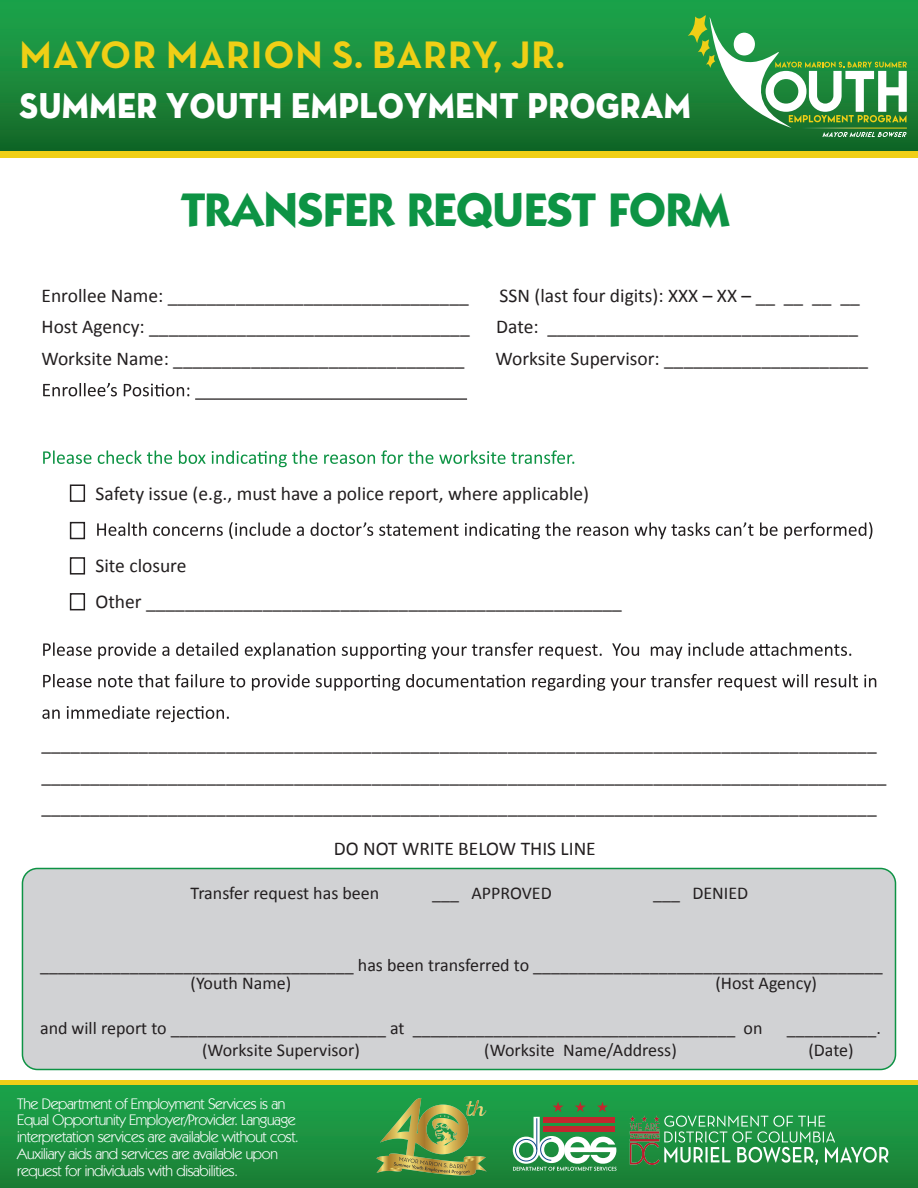
<style>
.page{position:relative;width:918px;height:1188px;background:#fff}
.page>*{position:absolute;margin:0;border:0;box-sizing:border-box;transform-origin:0 0}
.t1{font:700 47.25px "Kabel IT Cby BT";color:#0d9344}
.t2{font:700 39px "Neutra Text TF";letter-spacing:.025em;color:#f0cf16}
.t3{font:36.15px "Neutra Disp Titling";letter-spacing:.015em;color:#fff;scale:.9 1}
.t4{font:19.5px/31.5px "Calibri";color:#231f20}
.t5{font:18px/18px "Calibri";color:#231f20}
.t6{font:15.3px/16.8px "Kabel IT Cby BT";letter-spacing:-.025em;color:#fff}
</style>
<div class="page">
<div style="left:22px;top:868px;width:874px;height:202px;background:#d1d2d4;border-radius:15px"></div>
<div style="left:22px;top:868px;width:874px;height:202px;border:2px solid #0d9344;border-radius:15px"></div>
<svg style="left:43px;top:383px;width:424px;height:17px"></svg>
<svg style="left:43px;top:450px;width:531px;height:17px"></svg>
<svg style="left:97px;top:522px;width:775px;height:17px"></svg>
<svg style="left:43px;top:642px;width:808px;height:17px"></svg>
<svg style="left:43px;top:674px;width:833px;height:17px"></svg>
<svg style="left:42px;top:706px;width:187px;height:16px"></svg>
<div style="left:70px;top:484px;width:15px;height:18px;border:2px solid #231f20"></div>
<div style="left:70px;top:522px;width:15px;height:17px;border:2px solid #231f20"></div>
<div style="left:70px;top:557px;width:15px;height:18px;border:2px solid #231f20"></div>
<div style="left:70px;top:593px;width:15px;height:17px;border:2px solid #231f20"></div>
<div style="left:0;top:1081px;width:918px;height:107px;background:linear-gradient(to bottom,#1ba64c,#1c7e35)"></div>
<div style="left:0;top:1080px;width:918px;height:5px;background:#f0ce17"></div>
<svg style="left:513px;top:1102px;width:104px;height:69px"></svg>
<div style="left:515px;top:1139px;width:22px;height:22px;border:1px solid #124889;border-radius:50%"></div>
<hr style="left:537px;top:1118px;width:1px;height:32px;background:#124889">
<div style="left:0;top:0;width:918px;height:151px;background:linear-gradient(to bottom,#1ea84e,#156928)"></div>
<div style="left:0;top:151px;width:918px;height:7px;background:#f0cf16"></div>
<svg style="left:688px;top:15px;width:219px;height:122px"></svg>
<hr style="left:801px;top:128px;width:106px;height:1px;background:#fff">
<img style="left:374px;top:1094px;width:115px;height:88px">
<img style="left:627px;top:1105px;width:267px;height:64px">
<h2 class="t2" style="left:20px;top:30px;width:546px">MAYOR MARION S. BARRY, JR.</h2>
<h3 class="t3" style="left:20px;top:89px;width:747px">SUMMER YOUTH EMPLOYMENT PROGRAM</h3>
<h1 class="t1" style="left:182px;top:181px;width:549px">TRANSFER REQUEST FORM</h1>
<p class="t4" style="left:42px;top:279px;width:429px">Enrollee Name: _______________________________</p>
<p class="t4" style="left:500px;top:279px;width:362px">SSN (last four digits): XXX – XX – __ __ __ __</p>
<p class="t4" style="left:42px;top:311px;width:430px">Host Agency: _________________________________</p>
<p class="t4" style="left:496px;top:311px;width:364px">Date: ________________________________</p>
<p class="t4" style="left:41px;top:342px;width:425px">Worksite Name: ______________________________</p>
<p class="t4" style="left:495px;top:342px;width:374px">Worksite Supervisor: _____________________</p>
<p class="t4" style="left:96px;top:477px;width:495px">Safety issue (e.g., must have a police report, where applicable)</p>
<p class="t4" style="left:96px;top:547px;width:528px;line-height:36px">Site closure<br>Other _________________________________________________</p>
<p class="t4" style="left:42px;top:728px;width:846px">______________________________________________________________________________________ _______________________________________________________________________________________ ______________________________________________________________________________________</p>
<p class="t4" style="left:334px;top:833px;width:263px">DO NOT WRITE BELOW THIS LINE</p>
<p class="t5" style="left:191px;top:884px;width:190px">Transfer request has been</p>
<p class="t5" style="left:432px;top:884px;width:121px">___ APPROVED</p>
<p class="t5" style="left:653px;top:884px;width:96px">___ DENIED</p>
<p class="t5" style="left:191px;top:956px;width:694px;text-indent:-151px">___________________________________ has been transferred to _______________________________________ (Youth Name)</p>
<p class="t5" style="left:715px;top:974px;width:103px">(Host Agency)</p>
<p class="t5" style="left:40px;top:1019px;width:724px">and will report to ________________________ at ____________________________________ on</p>
<p class="t5" style="left:787px;top:1019px;width:96px">__________.</p>
<p class="t5" style="left:202px;top:1041px;width:159px">(Worksite Supervisor)</p>
<p class="t5" style="left:484px;top:1041px;width:194px">(Worksite Name/Address)</p>
<p class="t5" style="left:808px;top:1041px;width:47px">(Date)</p>
<p class="t6" style="left:17px;top:1095px;width:283px">The Department of Employment Services is an Equal Opportunity Employer/Provider. Language interpretation services are available without cost.<br>Auxiliary aids and services are available upon request for individuals with disabilities.</p>
</div>
